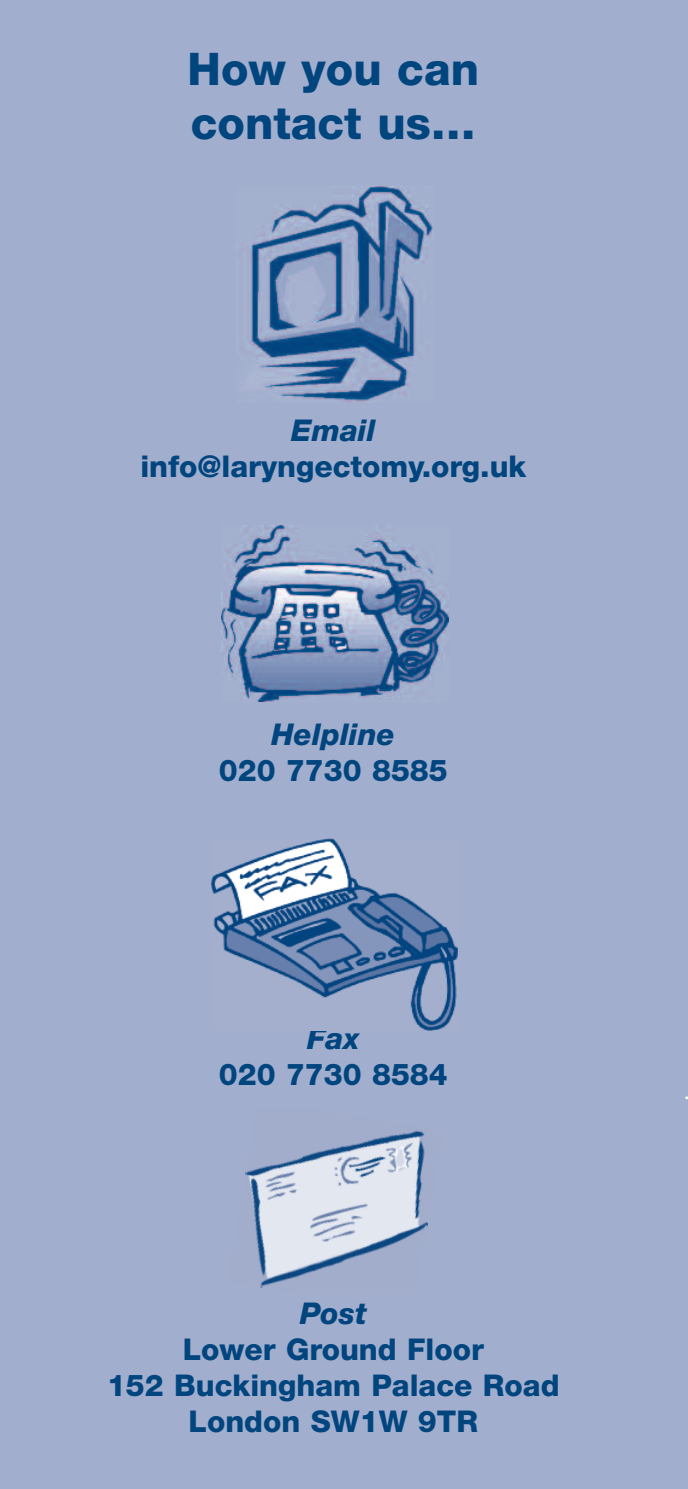
<style>
.page{position:relative;width:688px;height:1489px;background:#fff}
.page>*{position:absolute;margin:0;border:0;box-sizing:border-box;transform-origin:0 0}
.t1{font:800 45px/54px "Helvetica Neue";color:#01457f}
.t2{font:800 30px/36px "Helvetica Neue";color:#01457f;text-align:center}
.t3{font:italic 800 30px "Helvetica Neue";color:#01457f}
</style>
<div class="page">
<div style="left:0;top:0;width:687px;height:1488px;background:#a2aecd"></div>
<img style="left:246px;top:187px;width:187px;height:215px">
<img style="left:221px;top:526px;width:227px;height:175px">
<img style="left:211px;top:838px;width:247px;height:191px">
<img style="left:245px;top:1130px;width:183px;height:158px">
<h1 class="t1" style="left:187px;top:46px;width:293px">How you can contact us…</h1>
<p class="t3" style="left:291px;top:419px;width:86px">Email</p>
<p class="t2" style="left:140px;top:451px;width:387px">info@laryngectomy.org.uk</p>
<p class="t3" style="left:271px;top:723px;width:125px">Helpline</p>
<p class="t2" style="left:219px;top:754px;width:230px">020 7730 8585</p>
<p class="t3" style="left:307px;top:1027px;width:54px">Fax</p>
<p class="t2" style="left:219px;top:1058px;width:230px">020 7730 8584</p>
<p class="t3" style="left:300px;top:1302px;width:68px">Post</p>
<p class="t2" style="left:107px;top:1333px;width:454px">Lower Ground Floor<br>152 Buckingham Palace Road<br>London SW1W 9TR</p>
</div>
